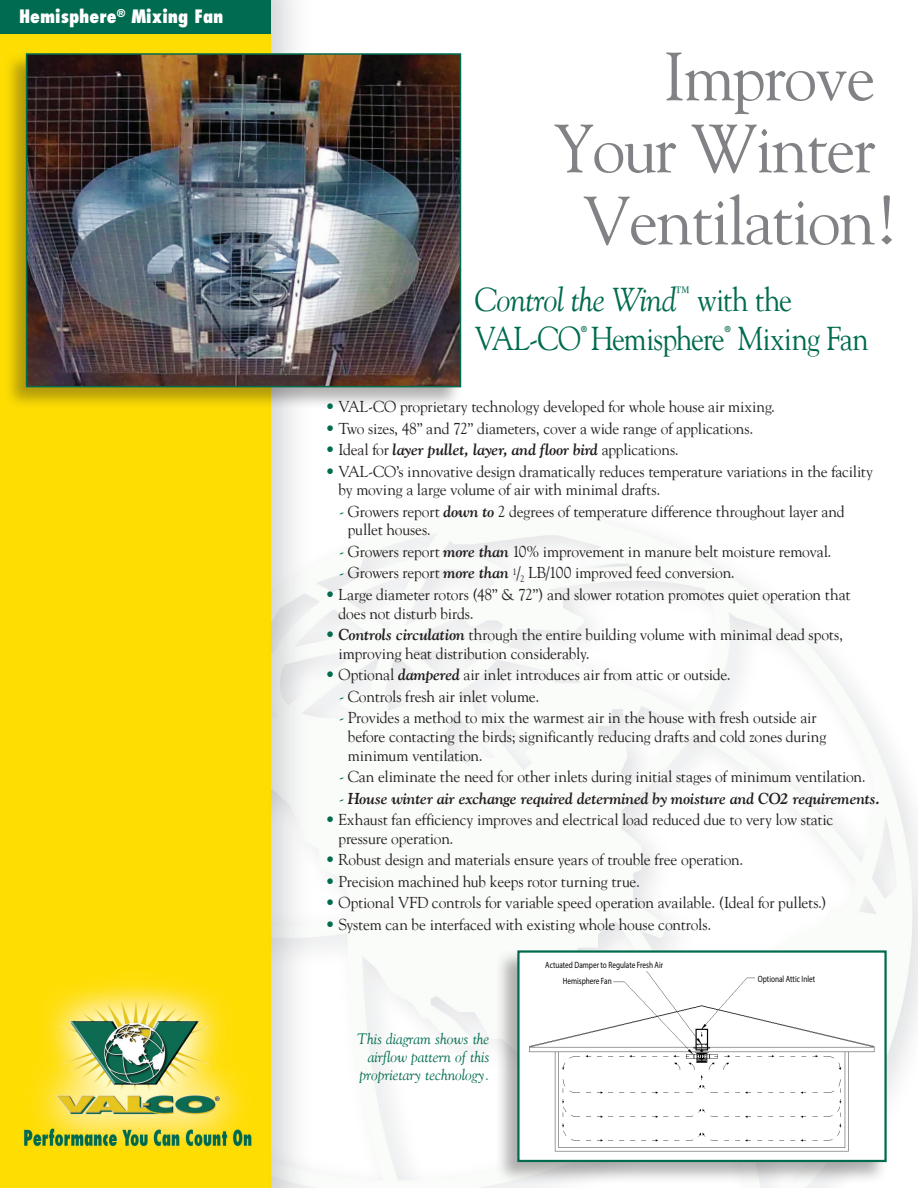
<style>
.page{position:relative;width:918px;height:1188px;background:#fff}
.page>*{position:absolute;margin:0;border:0;box-sizing:border-box;transform-origin:0 0}
.t1{font:67.5px "Goudy";letter-spacing:-.03em;color:#808285}
.t2{font:33px/39px "Goudy";letter-spacing:-.035em;color:#006b4f;scale:.89 1}
.t3{font:800 condensed 18px "Futura";color:#fff}
.t4{font:15.75px/18.8px "Goudy";letter-spacing:-.015em;color:#231f20}
.t5{font:italic 700 15.75px "Goudy";letter-spacing:-.015em;color:#231f20}
.t6{font:italic 15px/18px "Goudy";color:#006b4f;text-align:right}
.t7{font:9.15px "Myriad Pro";color:#040503;scale:.8 1}
.s1{font-size:72px}
.s2{font-style:italic}
.s3{color:#006b4f}
.s4{font-weight:400;font-style:normal;color:#006b4f}
.s5{font-weight:400;font-style:normal}
.s6{font-weight:700;font-style:italic}
</style>
<div class="page">
<img style="left:0;top:0;width:918px;height:1188px">
<div style="left:3px;top:52px;width:460px;height:358px;background:#231f20;opacity:.35"></div>
<img style="left:29px;top:56px;width:429px;height:328px">
<div style="left:26px;top:53px;width:435px;height:334px;border:2px solid #006b4f"></div>
<div style="left:495px;top:949px;width:393px;height:235px;background:#231f20;opacity:.35"></div>
<img style="left:520px;top:957px;width:364px;height:202px">
<div style="left:565px;top:977px;width:46px;height:11px;background:#fff"></div>
<div style="left:518px;top:958px;width:154px;height:13px;background:#fff"></div>
<div style="left:756px;top:973px;width:69px;height:12px;background:#fff"></div>
<div style="left:517px;top:950px;width:370px;height:212px;border:2px solid #006b4f"></div>
<p class="t3" style="left:19px;top:4px;width:206px">Hemisphere<sup>®</sup> Mixing Fan</p>
<h1 class="t1" style="left:663px;top:36px;width:214px">Improve</h1>
<h1 class="t1" style="left:554px;top:108px;width:323px">Your Winter</h1>
<h1 class="t1" style="left:583px;top:180px;width:318px">Ventilation<span class="s1">!</span></h1>
<h2 class="t2" style="left:475px;top:279px;width:444px"><span class="s2">Control the Wind</span><sup>™</sup> with the<br>VAL-CO<sup>®</sup> Hemisphere<sup>®</sup> Mixing Fan</h2>
<p class="t4" style="left:326px;top:397px;width:451px"><span class="s3">•</span> VAL-CO proprietary technology developed for whole house air mixing.</p>
<p class="t4" style="left:326px;top:418px;width:429px"><span class="s3">•</span> Two sizes, 48” and 72” diameters, cover a wide range of applications.</p>
<p class="t5" style="left:326px;top:440px;width:355px"><span class="s4">•</span> <span class="s5">Ideal for</span> layer pullet, layer, and floor bird <span class="s5">applications.</span></p>
<p class="t4" style="left:339px;top:461px;width:536px;text-indent:-13px"><span class="s3">•</span> VAL-CO’s innovative design dramatically reduces temperature variations in the facility by moving a large volume of air with minimal drafts.</p>
<p class="t4" style="left:348px;top:501px;width:498px;text-indent:-9px"><span class="s3">-</span> Growers report <span class="s6">down to</span> 2 degrees of temperature difference throughout layer and pullet houses.</p>
<p class="t4" style="left:339px;top:542px;width:494px"><span class="s3">-</span> Growers report <span class="s6">more than</span> 10% improvement in manure belt moisture removal.</p>
<p class="t4" style="left:339px;top:563px;width:397px"><span class="s3">-</span> Growers report <span class="s6">more than</span> <sup>1</sup>/<sub>2</sub> LB/100 improved feed conversion.</p>
<p class="t4" style="left:339px;top:585px;width:514px;text-indent:-13px"><span class="s3">•</span> Large diameter rotors (48” &amp; 72”) and slower rotation promotes quiet operation that does not disturb birds.</p>
<p class="t4" style="left:339px;top:625px;width:506px;text-indent:-13px"><span class="s3">•</span> <span class="s6">Controls circulation</span> through the entire building volume with minimal dead spots, improving heat distribution considerably.</p>
<p class="t4" style="left:325px;top:665px;width:407px"><span class="s3">•</span> Optional <span class="s6">dampered</span> air inlet introduces air from attic or outside.</p>
<p class="t4" style="left:339px;top:686px;width:202px"><span class="s3">-</span> Controls fresh air inlet volume.</p>
<p class="t4" style="left:348px;top:708px;width:480px;text-indent:-9px"><span class="s3">-</span> Provides a method to mix the warmest air in the house with fresh outside air before contacting the birds; significantly reducing drafts and cold zones during minimum ventilation.</p>
<p class="t4" style="left:339px;top:767px;width:528px"><span class="s3">-</span> Can eliminate the need for other inlets during initial stages of minimum ventilation.</p>
<p class="t5" style="left:339px;top:788px;width:543px"><span class="s4">-</span> House winter air exchange required determined by moisture and CO2 requirements.</p>
<p class="t4" style="left:339px;top:810px;width:496px;text-indent:-13px"><span class="s3">•</span> Exhaust fan efficiency improves and electrical load reduced due to very low static pressure operation.</p>
<p class="t4" style="left:325px;top:850px;width:419px"><span class="s3">•</span> Robust design and materials ensure years of trouble free operation.</p>
<p class="t4" style="left:325px;top:871px;width:316px"><span class="s3">•</span> Precision machined hub keeps rotor turning true.</p>
<p class="t4" style="left:325px;top:893px;width:503px"><span class="s3">•</span> Optional VFD controls for variable speed operation available. (Ideal for pullets.)</p>
<p class="t4" style="left:325px;top:914px;width:387px"><span class="s3">•</span> System can be interfaced with existing whole house controls.</p>
<p class="t6" style="left:357px;top:1030px;width:134px">This diagram shows the airflow pattern of this proprietary technology.</p>
<p class="t7" style="left:545px;top:959px;width:149px">Actuated Damper to Regulate Fresh Air</p>
<p class="t7" style="left:563px;top:975px;width:63px">Hemisphere Fan</p>
<p class="t7" style="left:758px;top:973px;width:73px">Optional Attic Inlet</p>
</div>
